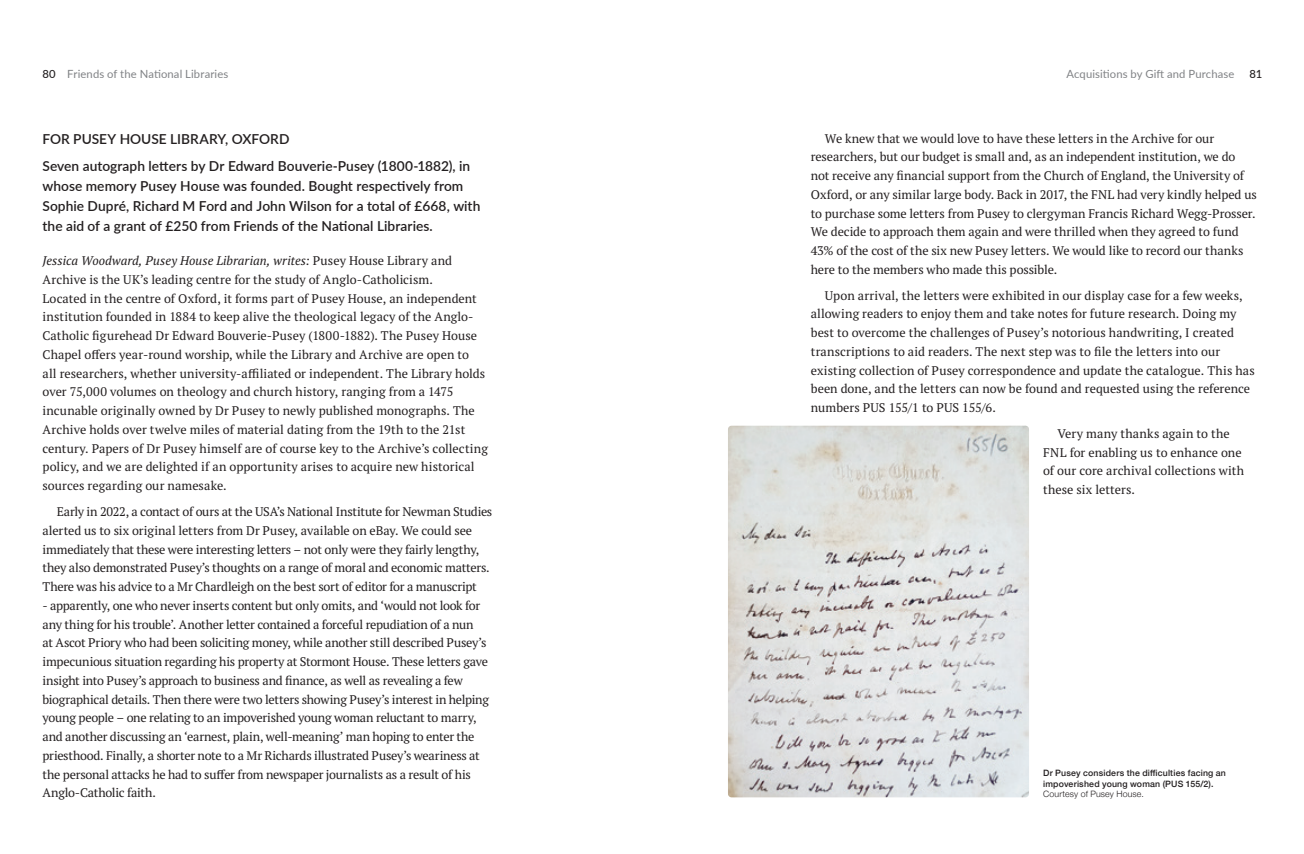
<style>
.page{position:relative;width:1304px;height:854px;background:#fff}
.page>*{position:absolute;margin:0;border:0;box-sizing:border-box;transform-origin:0 0}
.t1{font:600 13.75px/20px "Lato";letter-spacing:.005em;color:#231f20}
.t2{font:12.5px/18.8px "PT Serif Pro";letter-spacing:-.005em;color:#231f20}
.t3{font:11.25px "Lato";letter-spacing:.01em;color:#808285}
.t4{font:500 11.25px "Lato";color:#231f20}
.t5{font:500 8.75px/10.6px "Helvetica Neue";letter-spacing:.02em;color:#231f20}
.t6{font:300 8.75px "Helvetica Neue";letter-spacing:.02em;color:#231f20}
.s1{font-weight:500;color:#231f20}
.s2{font-style:italic}
</style>
<div class="page">
<img style="left:728px;top:426px;width:301px;height:371px">
<p class="t3" style="left:43px;top:66px;width:187px"><span class="s1">80</span> Friends of the National Libraries</p>
<p class="t1" style="left:43px;top:125px;width:429px;line-height:27.1px">FOR PUSEY HOUSE LIBRARY, OXFORD<br>Seven autograph letters by Dr Edward Bouverie-Pusey (1800-1882), in</p>
<p class="t1" style="left:43px;top:175px;width:439px">whose memory Pusey House was founded. Bought respectively from<br>Sophie Dupré, Richard M Ford and John Wilson for a total of £668, with the aid of a grant of £250 from Friends of the National Libraries.</p>
<p class="t2" style="left:43px;top:251px;width:447px"><span class="s2">Jessica Woodward, Pusey House Librarian, writes:</span> Pusey House Library and Archive is the UK’s leading centre for the study of Anglo-Catholicism.<br>Located in the centre of Oxford, it forms part of Pusey House, an independent institution founded in 1884 to keep alive the theological legacy of the Anglo-Catholic figurehead Dr Edward Bouverie-Pusey (1800-1882). The Pusey House Chapel offers year-round worship, while the Library and Archive are open to<br>all researchers, whether university-affiliated or independent. The Library holds over 75,000 volumes on theology and church history, ranging from a 1475 incunable originally owned by Dr Pusey to newly published monographs. The Archive holds over twelve miles of material dating from the 19th to the 21st century. Papers of Dr Pusey himself are of course key to the Archive’s collecting policy, and we are delighted if an opportunity arises to acquire new historical sources regarding our namesake.</p>
<p class="t2" style="left:43px;top:502px;width:451px;text-indent:14px">Early in 2022, a contact of ours at the USA’s National Institute for Newman Studies alerted us to six original letters from Dr Pusey, available on eBay. We could see immediately that these were interesting letters – not only were they fairly lengthy, they also demonstrated Pusey’s thoughts on a range of moral and economic matters.<br>There was his advice to a Mr Chardleigh on the best sort of editor for a manuscript</p>
<p class="t2" style="left:43px;top:596px;width:448px">- apparently, one who never inserts content but only omits, and ‘would not look for any thing for his trouble’. Another letter contained a forceful repudiation of a nun<br>at Ascot Priory who had been soliciting money, while another still described Pusey’s impecunious situation regarding his property at Stormont House. These letters gave insight into Pusey’s approach to business and finance, as well as revealing a few biographical details. Then there were two letters showing Pusey’s interest in helping young people – one relating to an impoverished young woman reluctant to marry, and another discussing an ‘earnest, plain, well-meaning’ man hoping to enter the priesthood. Finally, a shorter note to a Mr Richards illustrated Pusey’s weariness at the personal attacks he had to suffer from newspaper journalists as a result of his Anglo-Catholic faith.</p>
<p class="t3" style="left:1066px;top:66px;width:169px">Acquisitions by Gift and Purchase</p>
<p class="t4" style="left:1249px;top:66px;width:14px">81</p>
<p class="t2" style="left:811px;top:128px;width:448px;text-indent:14px">We knew that we would love to have these letters in the Archive for our researchers, but our budget is small and, as an independent institution, we do not receive any financial support from the Church of England, the University of Oxford, or any similar large body. Back in 2017, the FNL had very kindly helped us to purchase some letters from Pusey to clergyman Francis Richard Wegg-Prosser.<br>We decide to approach them again and were thrilled when they agreed to fund 43% of the cost of the six new Pusey letters. We would like to record our thanks here to the members who made this possible.</p>
<p class="t2" style="left:811px;top:286px;width:446px;text-indent:14px">Upon arrival, the letters were exhibited in our display case for a few weeks, allowing readers to enjoy them and take notes for future research. Doing my best to overcome the challenges of Pusey’s notorious handwriting, I created transcriptions to aid readers. The next step was to file the letters into our existing collection of Pusey correspondence and update the catalogue. This has been done, and the letters can now be found and requested using the reference numbers PUS 155/1 to PUS 155/6.</p>
<p class="t2" style="left:1043px;top:424px;width:203px;text-indent:14px">Very many thanks again to the<br>FNL for enabling us to enhance one of our core archival collections with these six letters.</p>
<p class="t5" style="left:1043px;top:767px;width:184px">Dr Pusey considers the difficulties facing an impoverished young woman (PUS 155/2).</p>
<p class="t6" style="left:1043px;top:787px;width:102px">Courtesy of Pusey House.</p>
</div>
